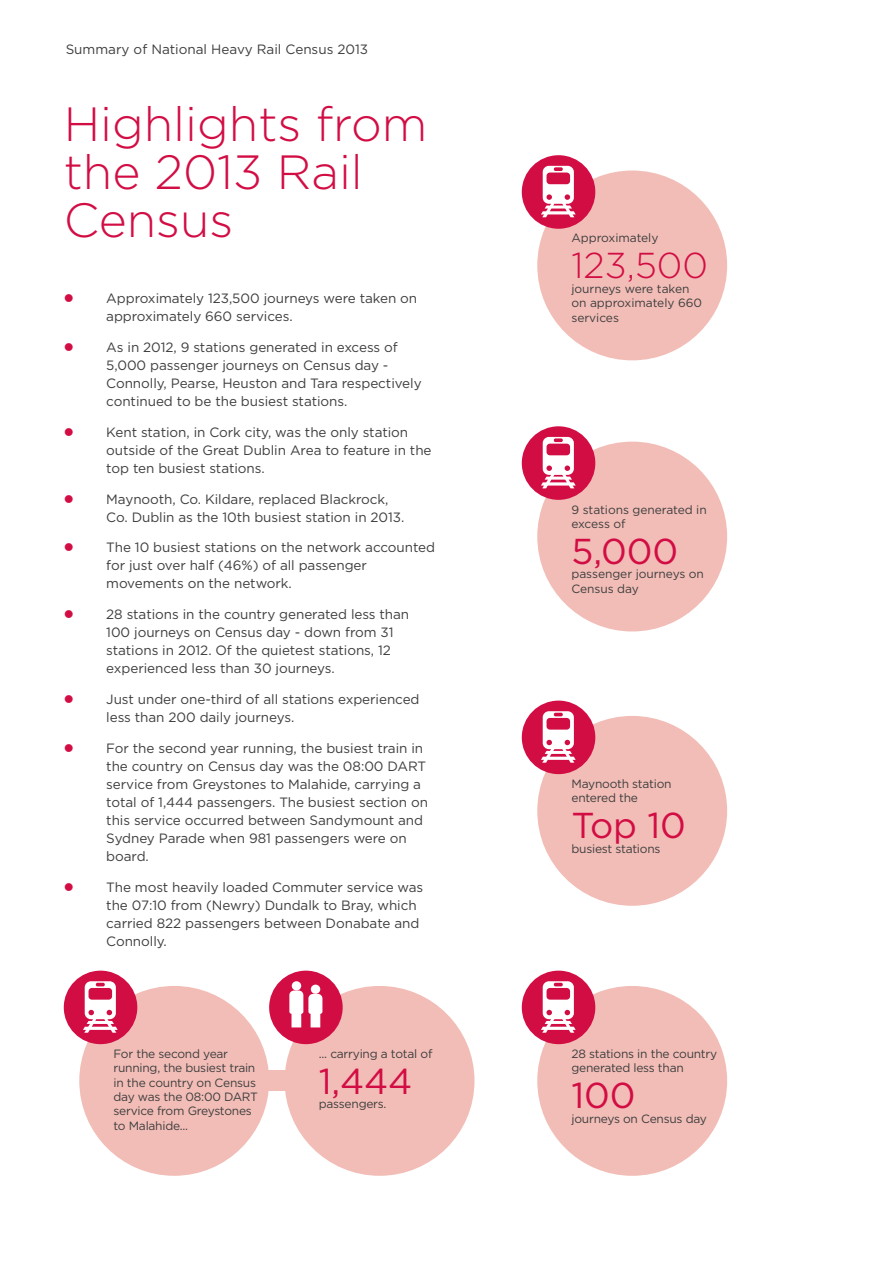
<style>
.page{position:relative;width:893px;height:1263px;background:#fff}
.page>*{position:absolute;margin:0;border:0;box-sizing:border-box;transform-origin:0 0}
.heading_1{font:300 48px/48px "Gotham";color:#d20d44}
.heading_1-2{font:36px "Gotham";letter-spacing:-.005em;color:#d20d44}
.heading_1-3{font:300 36px "Gotham";color:#d20d44}
.Body{font:36px "Gotham";color:#d20d44}
.t1{font:13.5px/18px "Gotham";letter-spacing:-.005em;color:#3e3e3f}
.Body-2{font:12px/14.4px "Gotham";letter-spacing:-.02em;color:#3e3e3f}
.heading_1-4{font:12px/14.4px "Gotham";letter-spacing:-.02em;color:#3e3e3f}
</style>
<div class="page">
<div style="left:237px;top:1071px;width:82px;height:20px;background:#f2bdb6"></div>
<hr style="left:892px;top:0;width:1px;height:1263px;background:#eff6e8">
<div style="left:537px;top:171px;width:190px;height:189px;background:#f2bdb6;border-radius:50%"></div>
<div style="left:522px;top:155px;width:73px;height:74px;background:#d20d44;border-radius:50%"></div>
<svg style="left:541px;top:166px;width:35px;height:51px"></svg>
<div style="left:537px;top:442px;width:190px;height:189px;background:#f2bdb6;border-radius:50%"></div>
<div style="left:522px;top:426px;width:73px;height:74px;background:#d20d44;border-radius:50%"></div>
<svg style="left:541px;top:437px;width:35px;height:51px"></svg>
<div style="left:537px;top:986px;width:190px;height:190px;background:#f2bdb6;border-radius:50%"></div>
<div style="left:522px;top:971px;width:73px;height:73px;background:#d20d44;border-radius:50%"></div>
<svg style="left:541px;top:981px;width:35px;height:52px"></svg>
<div style="left:537px;top:716px;width:190px;height:190px;background:#f2bdb6;border-radius:50%"></div>
<div style="left:522px;top:701px;width:73px;height:73px;background:#d20d44;border-radius:50%"></div>
<svg style="left:541px;top:711px;width:35px;height:52px"></svg>
<div style="left:79px;top:986px;width:190px;height:190px;background:#f2bdb6;border-radius:50%"></div>
<div style="left:285px;top:986px;width:189px;height:190px;background:#f2bdb6;border-radius:50%"></div>
<div style="left:64px;top:971px;width:73px;height:73px;background:#d20d44;border-radius:50%"></div>
<div style="left:269px;top:971px;width:74px;height:73px;background:#d20d44;border-radius:50%"></div>
<svg style="left:83px;top:981px;width:35px;height:52px"></svg>
<div style="left:311px;top:985px;width:9px;height:9px;background:#fff;border-radius:50%"></div>
<div style="left:292px;top:981px;width:9px;height:9px;background:#fff;border-radius:50%"></div>
<svg style="left:289px;top:990px;width:33px;height:37px"></svg>
<p class="t1" style="left:66px;top:40px;width:304px">Summary of National Heavy Rail Census 2013</p>
<p class="heading_1" style="left:64px;top:100px;width:365px">Highlights from the 2013 Rail<br>Census</p>
<p class="t1" style="left:106px;top:289px;width:312px">Approximately 123,500 journeys were taken on approximately 660 services.</p>
<p class="t1" style="left:106px;top:338px;width:317px">As in 2012, 9 stations generated in excess of 5,000 passenger journeys on Census day - Connolly, Pearse, Heuston and Tara respectively continued to be the busiest stations.</p>
<p class="t1" style="left:106px;top:423px;width:327px">Kent station, in Cork city, was the only station outside of the Great Dublin Area to feature in the top ten busiest stations.</p>
<p class="t1" style="left:106px;top:490px;width:300px">Maynooth, Co. Kildare, replaced Blackrock,<br>Co. Dublin as the 10th busiest station in 2013.</p>
<p class="t1" style="left:106px;top:538px;width:330px">The 10 busiest stations on the network accounted for just over half (46%) of all passenger movements on the network.</p>
<p class="t1" style="left:106px;top:605px;width:304px">28 stations in the country generated less than 100 journeys on Census day - down from 31 stations in 2012. Of the quietest stations, 12 experienced less than 30 journeys.</p>
<p class="t1" style="left:106px;top:690px;width:315px">Just under one-third of all stations experienced less than 200 daily journeys.</p>
<p class="t1" style="left:106px;top:739px;width:323px">For the second year running, the busiest train in the country on Census day was the 08:00 DART service from Greystones to Malahide, carrying a total of 1,444 passengers. The busiest section on this service occurred between Sandymount and Sydney Parade when 981 passengers were on board.</p>
<p class="t1" style="left:106px;top:877px;width:319px">The most heavily loaded Commuter service was the 07:10 from (Newry) Dundalk to Bray, which carried 822 passengers between Donabate and Connolly.</p>
<p class="Body-2" style="left:114px;top:1046px;width:146px">For the second year running, the busiest train in the country on Census day was the 08:00 DART service from Greystones to Malahide...</p>
<p class="Body-2" style="left:319px;top:1046px;width:115px">... carrying a total of</p>
<p class="Body" style="left:319px;top:1061px;width:95px">1,444</p>
<p class="Body-2" style="left:319px;top:1096px;width:69px">passengers.</p>
<p class="heading_1-4" style="left:571px;top:231px;width:88px">Approximately</p>
<p class="heading_1-3" style="left:571px;top:246px;width:138px">123,500</p>
<p class="Body-2" style="left:571px;top:281px;width:132px">journeys were taken on approximately 660 services</p>
<p class="heading_1-4" style="left:571px;top:502px;width:137px">9 stations generated in excess of</p>
<p class="heading_1-2" style="left:571px;top:531px;width:108px">5,000</p>
<p class="Body-2" style="left:571px;top:567px;width:134px">passenger journeys on<br>Census day</p>
<p class="heading_1-4" style="left:571px;top:776px;width:102px">Maynooth station entered the</p>
<p class="heading_1-2" style="left:571px;top:805px;width:116px">Top 10</p>
<p class="Body-2" style="left:571px;top:841px;width:91px">busiest stations</p>
<p class="heading_1-4" style="left:571px;top:1046px;width:147px">28 stations in the country generated less than</p>
<p class="heading_1-2" style="left:571px;top:1075px;width:66px">100</p>
<p class="Body-2" style="left:571px;top:1111px;width:137px">journeys on Census day</p>
</div>
